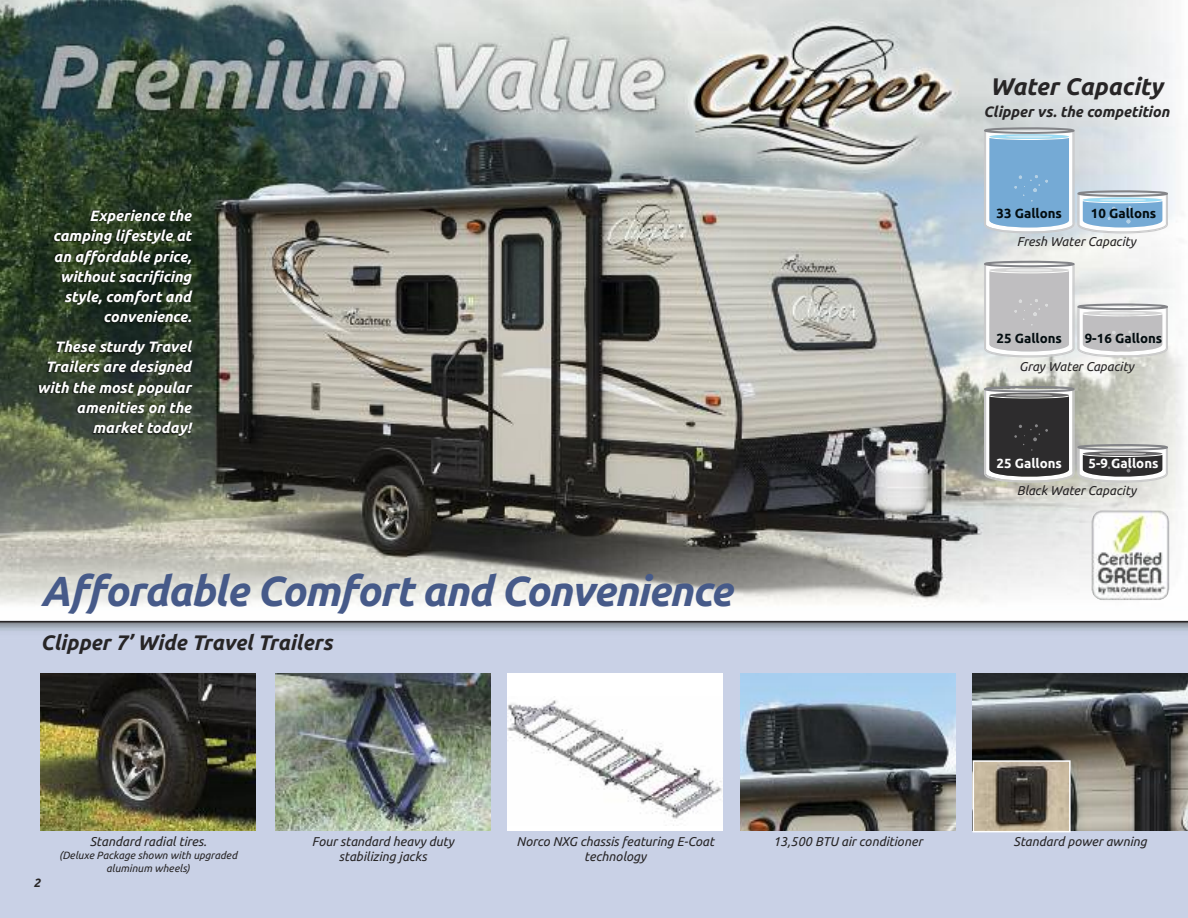
<style>
.page{position:relative;width:1188px;height:918px;background:#fff}
.page>*{position:absolute;margin:0;border:0;box-sizing:border-box;transform-origin:0 0}
.t1{font:italic 700 42px "Ubuntu";letter-spacing:-.025em;color:#465a89}
.t2{font:italic 700 24px "Ubuntu";color:#272526}
.t3{font:italic 700 21px "Ubuntu";color:#272526}
.t4{font:italic 700 15px/20.2px "Ubuntu";color:#fff;text-align:right}
.t5{font:italic 700 15px "Ubuntu";color:#272526}
.t6{font:700 13.2px "Ubuntu";color:#030d10}
.t7{font:700 13.2px "Ubuntu";color:#fefefe}
.t8{font:italic 12.75px/15px "Ubuntu";color:#272526;text-align:center}
.t9{font:italic 700 12px "Ubuntu";color:#272526}
.t10{font:italic 10.5px/12.8px "Ubuntu";color:#272526;text-align:center}
</style>
<div class="page">
<img style="left:0;top:0;width:1188px;height:918px">
<img style="left:40px;top:673px;width:216px;height:158px">
<img style="left:275px;top:673px;width:215px;height:158px">
<div style="left:508px;top:673px;width:215px;height:158px;background:#fff"></div>
<img style="left:508px;top:700px;width:214px;height:119px">
<img style="left:740px;top:673px;width:215px;height:158px">
<img style="left:973px;top:673px;width:215px;height:158px">
<img style="left:976px;top:763px;width:92px;height:66px">
<div style="left:973px;top:760px;width:98px;height:72px;border:2px solid #fff"></div>
<img style="left:0;top:202px;width:253px;height:351px">
<img style="left:959px;top:103px;width:229px;height:429px">
<svg style="left:984px;top:127px;width:184px;height:106px"></svg>
<svg style="left:984px;top:261px;width:184px;height:96px"></svg>
<svg style="left:984px;top:386px;width:184px;height:97px"></svg>
<hr style="left:0;top:621px;width:1188px;height:2px;background:#272526">
<img style="left:1091px;top:510px;width:79px;height:90px">
<p class="t4" style="left:53px;top:205px;width:140px">Experience the camping lifestyle at an affordable price, without sacrificing style, comfort and convenience.</p>
<p class="t4" style="left:37px;top:337px;width:155px">These sturdy Travel<br>Trailers are designed with the most popular amenities on the market today!</p>
<h1 class="t1" style="left:40px;top:565px;width:693px">Affordable Comfort and Convenience</h1>
<h3 class="t3" style="left:40px;top:630px;width:294px">Clipper 7’ Wide Travel Trailers</h3>
<h2 class="t2" style="left:990px;top:72px;width:174px">Water Capacity</h2>
<p class="t5" style="left:984px;top:103px;width:187px">Clipper vs. the competition</p>
<p class="t6" style="left:997px;top:205px;width:67px">33 Gallons</p>
<p class="t6" style="left:1091px;top:205px;width:67px">10 Gallons</p>
<p class="t8" style="left:1017px;top:234px;width:120px">Fresh Water Capacity</p>
<p class="t6" style="left:997px;top:330px;width:67px">25 Gallons</p>
<p class="t6" style="left:1085px;top:330px;width:79px">9-16 Gallons</p>
<p class="t8" style="left:1019px;top:359px;width:116px">Gray Water Capacity</p>
<p class="t7" style="left:997px;top:456px;width:67px">25 Gallons</p>
<p class="t7" style="left:1089px;top:456px;width:72px">5-9 Gallons</p>
<p class="t8" style="left:1017px;top:483px;width:121px">Black Water Capacity</p>
<p class="t9" style="left:34px;top:875px;width:8px">2</p>
<p class="t8" style="left:90px;top:834px;width:118px">Standard radial tires.</p>
<p class="t10" style="left:59px;top:849px;width:180px">(Deluxe Package shown with upgraded aluminum wheels)</p>
<p class="t8" style="left:312px;top:834px;width:143px">Four standard heavy duty stabilizing jacks</p>
<p class="t8" style="left:516px;top:834px;width:199px">Norco NXG chassis featuring E-Coat technology</p>
<p class="t8" style="left:773px;top:834px;width:151px">13,500 BTU air conditioner</p>
<p class="t8" style="left:1013px;top:834px;width:135px">Standard power awning</p>
</div>
